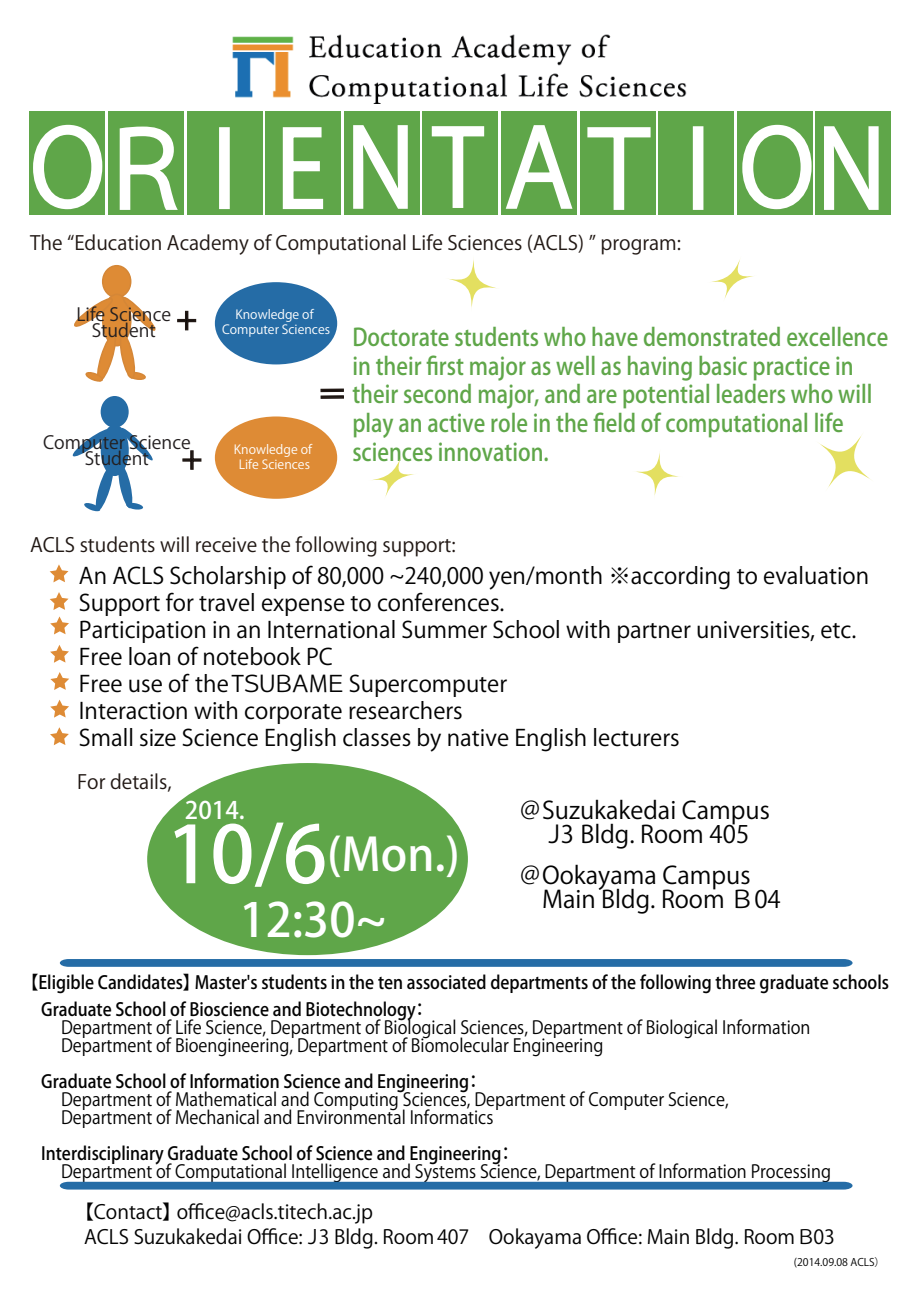
<style>
.page{position:relative;width:919px;height:1289px;background:#fff}
.page>*{position:absolute;margin:0;border:0;box-sizing:border-box;transform-origin:0 0}
.t1{font:103.5px "Koz Go Pr 6 N";letter-spacing:-.145em;color:#fff;scale:.9 1}
.t2{font:500 46.5px "Koz Go Pr 6 N";color:#fff}
.t3{font:500 45px "Koz Go Pr 6 N";color:#fff}
.t4{font:30px "Koz Go Pr 6 N";color:#030303}
.t5{font:500 24px/28.8px "Koz Go Pro";color:#5fa649;scale:.89 1}
.t6{font:24px/23.5px "Koz Go Pr 6 N";color:#030303;text-align:right}
.t7{font:500 24px "Koz Go Pr 6 N";color:#fff}
.t8{font:22.5px/27px "Koz Go Pr 6 N";color:#030303}
.t9{font:19.5px "Koz Go Pro";color:#211814}
.t10{font:19.5px/25.5px "Koz Go Pr 6 N";color:#030303}
.t11{font:18px/18px "Koz Go Pr 6 N";color:#030303;scale:.92 1}
.t12{font:500 18px/27px "Koz Go Pr 6 N";color:#030303;scale:.92 1}
.t13{font:18px/16.5px "Koz Go Pr 6 N";color:#231f20;text-align:center}
.t14{font:12.45px/15px "Koz Go Pr 6 N";color:#fff;text-align:center}
.t15{font:10.5px "Koz Go Pr 6 N";color:#030303}
.s1{font-size:78px}
</style>
<div class="page">
<div style="left:60px;top:959px;width:792px;height:7px;background:#256ca6"></div>
<svg style="left:50px;top:564px;width:18px;height:18px"></svg>
<svg style="left:50px;top:592px;width:18px;height:18px"></svg>
<svg style="left:50px;top:645px;width:19px;height:17px"></svg>
<svg style="left:50px;top:672px;width:19px;height:18px"></svg>
<svg style="left:50px;top:699px;width:19px;height:18px"></svg>
<svg style="left:50px;top:616px;width:19px;height:18px"></svg>
<svg style="left:50px;top:727px;width:19px;height:18px"></svg>
<img style="left:232px;top:34px;width:454px;height:70px">
<svg style="left:182px;top:450px;width:20px;height:20px"></svg>
<svg style="left:177px;top:310px;width:20px;height:21px"></svg>
<div style="left:320px;top:395px;width:24px;height:4px;border:2px solid #211814"></div>
<svg style="left:711px;top:259px;width:43px;height:40px"></svg>
<svg style="left:448px;top:259px;width:49px;height:49px"></svg>
<svg style="left:632px;top:449px;width:50px;height:50px"></svg>
<svg style="left:815px;top:431px;width:58px;height:60px"></svg>
<svg style="left:372px;top:457px;width:42px;height:40px"></svg>
<div style="left:103px;top:266px;width:28px;height:31px;background:#de8b35;border-radius:50%"></div>
<div style="left:102px;top:265px;width:29px;height:33px;border:2px solid #d58737;border-radius:50%"></div>
<div style="left:102px;top:293px;width:29px;height:53px;border:2px solid #d58737;border-radius:50%"></div>
<svg style="left:74px;top:295px;width:82px;height:87px"></svg>
<div style="left:101px;top:396px;width:28px;height:31px;background:#256ca6;border-radius:50%"></div>
<svg style="left:72px;top:426px;width:81px;height:86px"></svg>
<div style="left:215px;top:416px;width:122px;height:83px;background:#de8b35;border-radius:50%"></div>
<div style="left:215px;top:282px;width:122px;height:82px;background:#256ca6;border-radius:50%"></div>
<div style="left:108px;top:111px;width:76px;height:103px;background:#5fa649"></div>
<div style="left:265px;top:111px;width:76px;height:103px;background:#5fa649"></div>
<div style="left:187px;top:111px;width:76px;height:103px;background:#5fa649"></div>
<div style="left:422px;top:111px;width:76px;height:103px;background:#5fa649"></div>
<div style="left:344px;top:111px;width:76px;height:103px;background:#5fa649"></div>
<div style="left:501px;top:111px;width:76px;height:103px;background:#5fa649"></div>
<div style="left:29px;top:111px;width:76px;height:103px;background:#5fa649"></div>
<div style="left:658px;top:111px;width:76px;height:103px;background:#5fa649"></div>
<div style="left:815px;top:111px;width:76px;height:103px;background:#5fa649"></div>
<div style="left:737px;top:111px;width:76px;height:103px;background:#5fa649"></div>
<div style="left:579px;top:111px;width:76px;height:103px;background:#5fa649"></div>
<div style="left:219px;top:127px;width:11px;height:82px;border:3px solid #fff"></div>
<svg style="left:119px;top:126px;width:59px;height:84px"></svg>
<svg style="left:353px;top:125px;width:55px;height:84px"></svg>
<svg style="left:505px;top:125px;width:68px;height:84px"></svg>
<svg style="left:587px;top:127px;width:64px;height:83px"></svg>
<div style="left:692px;top:126px;width:11px;height:84px;border:3px solid #fff"></div>
<svg style="left:742px;top:124px;width:70px;height:86px"></svg>
<svg style="left:824px;top:126px;width:55px;height:84px"></svg>
<svg style="left:33px;top:124px;width:70px;height:86px"></svg>
<svg style="left:282px;top:127px;width:42px;height:83px"></svg>
<svg style="left:431px;top:126px;width:54px;height:82px"></svg>
<svg style="left:60px;top:1181px;width:792px;height:8px;background:#3a7aae"></svg>
<div style="left:147px;top:763px;width:321px;height:192px;background:#5fa649;border-radius:50%"></div>
<svg style="left:321px;top:389px;width:22px;height:9px"></svg>
<h1 class="t1" style="left:21px;top:111px;width:975px">ＯＲ I EＮTＡＴＩＯＮ</h1>
<p class="t9" style="left:30px;top:230px;width:652px">The “Education Academy of Computational Life Sciences (ACLS) ” program:</p>
<p class="t13" style="left:76px;top:306px;width:96px">Life Science<br>Student</p>
<h3 class="t4" style="left:176px;top:302px;width:22px">+</h3>
<p class="t14" style="left:222px;top:307px;width:110px">Knowledge of<br>Computer Sciences</p>
<p class="t13" style="left:43px;top:434px;width:149px">Computer Science<br>Student</p>
<p class="t14" style="left:234px;top:442px;width:79px">Knowledge of<br>Life Sciences</p>
<h3 class="t4" style="left:182px;top:441px;width:22px">+</h3>
<p class="t5" style="left:352px;top:324px;width:603px">Doctorate students who have demonstrated excellence in their first major as well as having basic practice in their second major, and are potential leaders who will play an active role in the field of computational life sciences innovation.</p>
<p class="t9" style="left:30px;top:532px;width:427px">ACLS students will receive the following support:</p>
<p class="t8" style="left:79px;top:562px;width:791px">An ACLS Scholarship of 80,000 ~240,000 yen/month ※according to evaluation Support for travel expense to conferences.<br>Participation in an International Summer School with partner universities, etc.<br>Free loan of notebook PC<br>Free use of theTＳＵＢＡＭＥ Supercomputer<br>Interaction with corporate researchers<br>Small size Science English classes by native English lecturers</p>
<p class="t9" style="left:77px;top:769px;width:96px">For details,</p>
<h3 class="t7" style="left:185px;top:796px;width:61px">2014.</h3>
<h3 class="t3" style="left:167px;top:828px;width:295px"><span class="s1">10/6</span>(Mon.)</h3>
<h2 class="t2" style="left:239px;top:893px;width:149px">12:30~</h2>
<h3 class="t6" style="left:518px;top:799px;width:256px">＠Suzukakedai Campus<br>Ｊ3 Bldg. Room 405　</h3>
<h3 class="t6" style="left:518px;top:863px;width:264px;text-align:left">＠Ookayama Campus　Main Bldg. Room Ｂ04</h3>
<p class="t12" style="left:41px;top:969px;width:922px;text-indent:-19px">【Eligible Candidates】Master's students in the ten associated departments of the following three graduate schools<br>Graduate School of Bioscience and Biotechnology：</p>
<p class="t11" style="left:61px;top:1018px;width:816px">Department of Life Science, Department of Biological Sciences, Department of Biological Information<br>Department of Bioengineering, Department of Biomolecular Engineering</p>
<p class="t12" style="left:41px;top:1068px;width:480px">Graduate School of Information Science and Engineering：</p>
<p class="t11" style="left:61px;top:1090px;width:727px">Department of Mathematical and Computing Sciences, Department of Computer Science,<br>Department of Mechanical and Environmental Informatics</p>
<p class="t12" style="left:41px;top:1140px;width:515px">Interdisciplinary Graduate School of Science and Engineering：</p>
<p class="t11" style="left:61px;top:1162px;width:838px">Department of Computational Intelligence and Systems Science, Department of Information Processing</p>
<p class="t10" style="left:84px;top:1199px;width:752px;text-indent:-10px">【Contact】office@acls.titech.ac.jp<br>ACLS Suzukakedai Office:Ｊ3 Bldg. Room407　Ookayama Office: Main Bldg. RoomＢ03</p>
<p class="t15" style="left:793px;top:1255px;width:93px">(2014.09.08 ACLS）</p>
</div>
